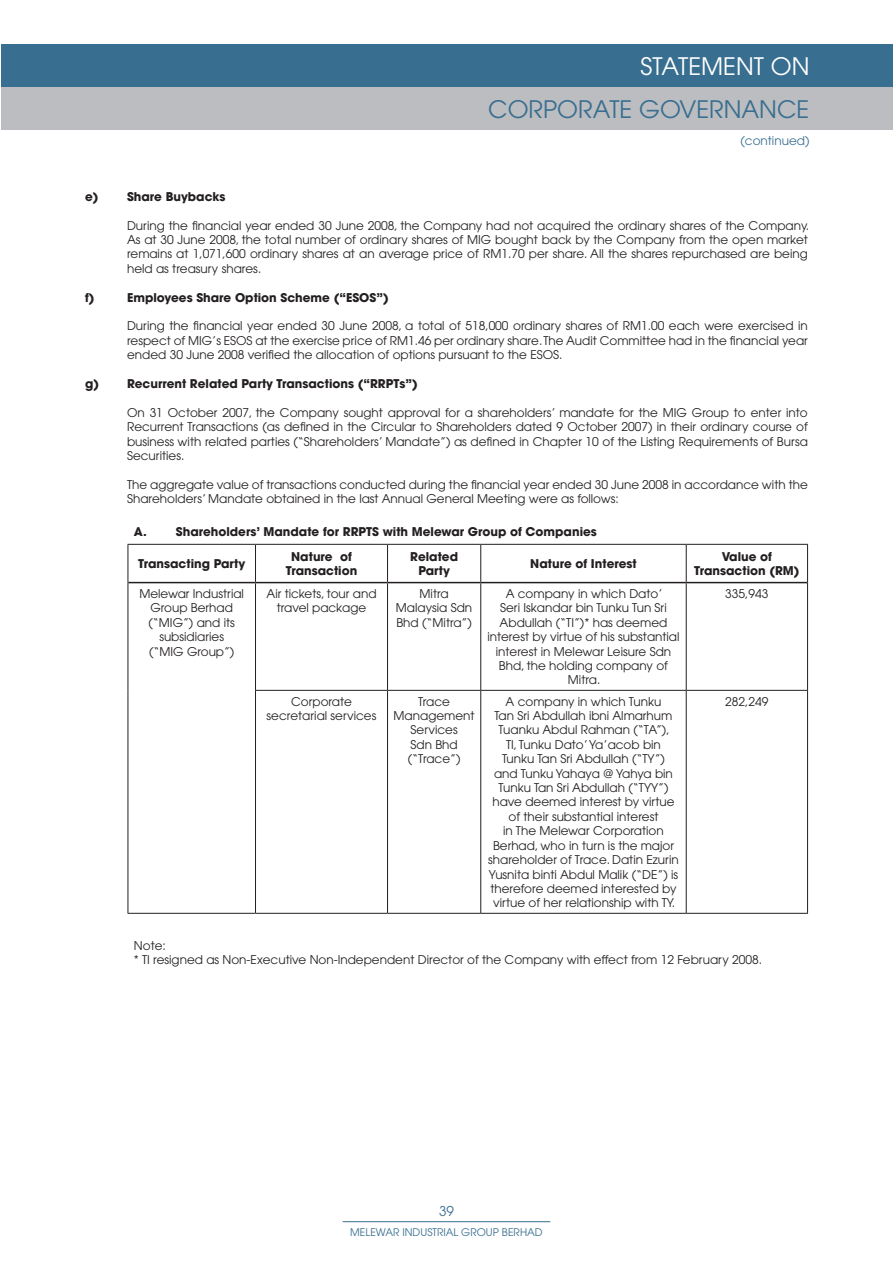
<style>
.page{position:relative;width:893px;height:1263px;background:#fff}
.page>*{position:absolute;margin:0;border:0;box-sizing:border-box;transform-origin:0 0}
.t1{font:24px "Avant Garde";color:#386e8f}
.t2{font:24px "Avant Garde";color:#fff}
.t3{font:13.5px "Avant Garde";color:#386e8f}
.t4{font:12px/14.4px "Avant Garde";color:#231f20;text-align:center}
.t5{font:700 12px/14.4px "Avant Garde";color:#231f20;text-align:center}
.t6{font:12px "Avant Garde";color:#386e8f}
.t7{font:10.5px "Avant Garde";color:#386e8f}
</style>
<div class="page">
<hr style="left:343px;top:1221px;width:207px;height:1px;background:#386e8f">
<div style="left:2px;top:45px;width:891px;height:42px;background:#386e8f"></div>
<div style="left:2px;top:87px;width:891px;height:43px;background:#bcbdc0"></div>
<hr style="left:128px;top:544px;width:127px;height:1px;background:#231f20">
<hr style="left:128px;top:545px;width:1px;height:38px;background:#231f20">
<hr style="left:255px;top:544px;width:133px;height:1px;background:#231f20">
<hr style="left:255px;top:545px;width:1px;height:37px;background:#231f20">
<hr style="left:388px;top:544px;width:93px;height:1px;background:#231f20">
<hr style="left:387px;top:545px;width:1px;height:37px;background:#231f20">
<hr style="left:481px;top:544px;width:205px;height:1px;background:#231f20">
<hr style="left:480px;top:545px;width:1px;height:37px;background:#231f20">
<hr style="left:686px;top:544px;width:122px;height:1px;background:#231f20">
<hr style="left:686px;top:545px;width:1px;height:37px;background:#231f20">
<hr style="left:807px;top:545px;width:1px;height:38px;background:#231f20">
<hr style="left:128px;top:583px;width:1px;height:107px;background:#231f20">
<hr style="left:128px;top:690px;width:1px;height:223px;background:#231f20">
<hr style="left:255px;top:583px;width:1px;height:107px;background:#231f20">
<hr style="left:387px;top:583px;width:1px;height:107px;background:#231f20">
<hr style="left:480px;top:583px;width:1px;height:107px;background:#231f20">
<hr style="left:686px;top:583px;width:1px;height:107px;background:#231f20">
<hr style="left:807px;top:583px;width:1px;height:107px;background:#231f20">
<hr style="left:255px;top:690px;width:133px;height:1px;background:#231f20">
<hr style="left:255px;top:691px;width:1px;height:222px;background:#231f20">
<hr style="left:388px;top:690px;width:93px;height:1px;background:#231f20">
<hr style="left:387px;top:691px;width:1px;height:222px;background:#231f20">
<hr style="left:481px;top:690px;width:205px;height:1px;background:#231f20">
<hr style="left:480px;top:691px;width:1px;height:222px;background:#231f20">
<hr style="left:686px;top:690px;width:122px;height:1px;background:#231f20">
<hr style="left:686px;top:691px;width:1px;height:222px;background:#231f20">
<hr style="left:807px;top:691px;width:1px;height:222px;background:#231f20">
<hr style="left:128px;top:913px;width:127px;height:1px;background:#231f20">
<hr style="left:255px;top:913px;width:133px;height:1px;background:#231f20">
<hr style="left:388px;top:913px;width:93px;height:1px;background:#231f20">
<hr style="left:481px;top:913px;width:205px;height:1px;background:#231f20">
<hr style="left:686px;top:913px;width:122px;height:1px;background:#231f20">
<hr style="left:128px;top:582px;width:127px;height:1px;background:#231f20">
<hr style="left:255px;top:582px;width:133px;height:1px;background:#231f20">
<hr style="left:388px;top:582px;width:93px;height:1px;background:#231f20">
<hr style="left:481px;top:582px;width:205px;height:1px;background:#231f20">
<hr style="left:686px;top:582px;width:121px;height:1px;background:#231f20">
<h1 class="t2" style="left:640px;top:52px;width:171px">STATEMENT ON</h1>
<h1 class="t1" style="left:488px;top:95px;width:323px">CORPORATE GOVERNANCE</h1>
<p class="t6" style="left:740px;top:134px;width:70px">(continued)</p>
<p class="t5" style="left:85px;top:189px;width:142px">e) Share Buybacks</p>
<p class="t4" style="left:127px;top:218px;width:684px;text-align:justify">During the financial year ended 30 June 2008, the Company had not acquired the ordinary shares of the Company.<br>As at 30 June 2008, the total number of ordinary shares of MIG bought back by the Company from the open market remains at 1,071,600 ordinary shares at an average price of RM1.70 per share. All the shares repurchased are being held as treasury shares.</p>
<p class="t5" style="left:85px;top:290px;width:11px">f)</p>
<p class="t5" style="left:127px;top:290px;width:263px">Employees Share Option Scheme (“ESOS”)</p>
<p class="t4" style="left:127px;top:319px;width:682px;text-align:justify">During the financial year ended 30 June 2008, a total of 518,000 ordinary shares of RM1.00 each were exercised in respect of MIG’s ESOS at the exercise price of RM1.46 per ordinary share. The Audit Committee had in the financial year ended 30 June 2008 verified the allocation of options pursuant to the ESOS.</p>
<p class="t5" style="left:85px;top:376px;width:334px">g) Recurrent Related Party Transactions (“RRPTs”)</p>
<p class="t4" style="left:127px;top:405px;width:682px;text-align:justify">On 31 October 2007, the Company sought approval for a shareholders’ mandate for the MIG Group to enter into Recurrent Transactions (as defined in the Circular to Shareholders dated 9 October 2007) in their ordinary course of business with related parties (“Shareholders’ Mandate”) as defined in Chapter 10 of the Listing Requirements of Bursa Securities.</p>
<p class="t4" style="left:127px;top:477px;width:682px;text-align:left">The aggregate value of transactions conducted during the financial year ended 30 June 2008 in accordance with the<br>Shareholders’ Mandate obtained in the last Annual General Meeting were as follows:</p>
<p class="t5" style="left:134px;top:525px;width:14px">A.</p>
<p class="t5" style="left:176px;top:525px;width:422px">Shareholders’ Mandate for RRPTS with Melewar Group of Companies</p>
<p class="t5" style="left:138px;top:556px;width:109px">Transacting Party</p>
<p class="t5" style="left:286px;top:549px;width:73px">Nature of<br>Transaction</p>
<p class="t5" style="left:410px;top:549px;width:49px">Related<br>Party</p>
<p class="t5" style="left:530px;top:556px;width:108px">Nature of Interest</p>
<p class="t5" style="left:694px;top:549px;width:107px">Value of<br>Transaction (RM)</p>
<p class="t4" style="left:139px;top:586px;width:106px">Melewar Industrial<br>Group Berhad (“MIG”) and its subsidiaries<br>(“MIG Group”)</p>
<p class="t4" style="left:266px;top:586px;width:112px">Air tickets, tour and travel package</p>
<p class="t4" style="left:396px;top:586px;width:78px">Mitra<br>Malaysia Sdn<br>Bhd (“Mitra”)</p>
<p class="t4" style="left:487px;top:586px;width:194px">A company in which Dato’<br>Seri Iskandar bin Tunku Tun Sri<br>Abdullah (“TI”)* has deemed interest by virtue of his substantial interest in Melewar Leisure Sdn<br>Bhd, the holding company of<br>Mitra.</p>
<p class="t4" style="left:725px;top:586px;width:45px">335,943</p>
<p class="t4" style="left:267px;top:694px;width:111px">Corporate secretarial services</p>
<p class="t4" style="left:394px;top:694px;width:83px">Trace<br>Management<br>Services<br>Sdn Bhd (“Trace”)</p>
<p class="t4" style="left:488px;top:694px;width:192px">A company in which Tunku<br>Tan Sri Abdullah ibni Almarhum<br>Tuanku Abdul Rahman (“TA”),<br>TI, Tunku Dato’ Ya’acob bin<br>Tunku Tan Sri Abdullah (“TY”)<br>and Tunku Yahaya @ Yahya bin<br>Tunku Tan Sri Abdullah (“TYY”) have deemed interest by virtue of their substantial interest<br>in The Melewar Corporation<br>Berhad, who in turn is the major shareholder of Trace. Datin Ezurin<br>Yusnita binti Abdul Malik (“DE”) is therefore deemed interested by virtue of her relationship with TY.</p>
<p class="t4" style="left:725px;top:694px;width:45px">282,249</p>
<p class="t4" style="left:134px;top:938px;width:630px;text-align:left">Note:<br>* TI resigned as Non-Executive Non-Independent Director of the Company with effect from 12 February 2008.</p>
<p class="t3" style="left:439px;top:1203px;width:16px">39</p>
<p class="t7" style="left:350px;top:1226px;width:194px">MELEWAR INDUSTRIAL GROUP BERHAD</p>
</div>
